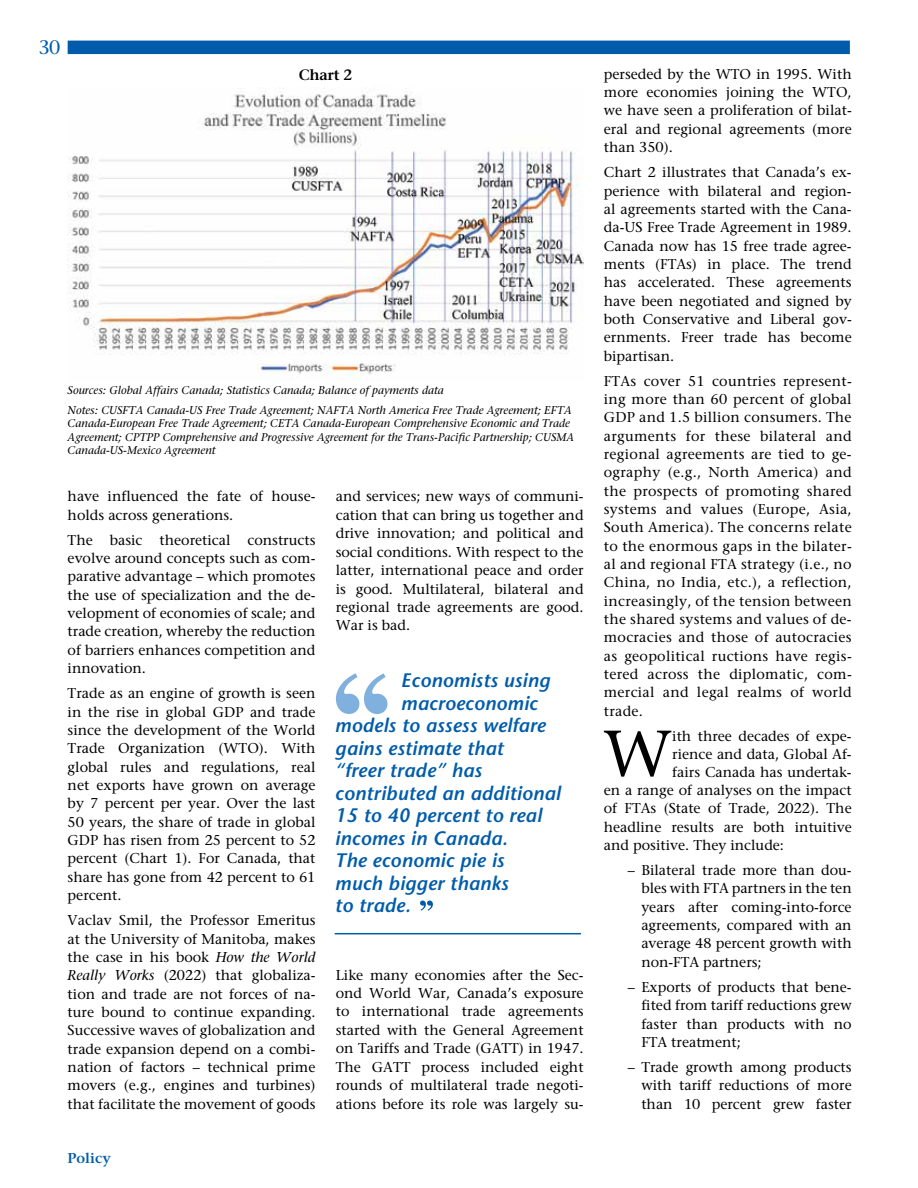
<style>
.page{position:relative;width:918px;height:1188px;background:#fff}
.page>*{position:absolute;margin:0;border:0;box-sizing:border-box;transform-origin:0 0}
.t1{font:65.7px "Stone Serif";color:#000}
.t2{font:italic 600 19.5px "Stone Sans";letter-spacing:.01em;color:#005cab}
.t3{font:19.5px "Stone Serif";color:#005cab}
.t4{font:600 15px "Stone Serif";letter-spacing:-.02em;color:#000}
.t5{font:14.25px/18.3px "Stone Serif";color:#000;text-align:justify}
.t6{font:600 14.25px "Stone Serif";color:#005cab}
.t7{font:italic 11.25px/13.5px "Stone Serif";color:#000}
.s1{font-style:italic}
</style>
<div class="page">
<div style="left:68px;top:41px;width:782px;height:13px;background:#005cab"></div>
<img style="left:68px;top:88px;width:516px;height:291px">
<svg style="left:420px;top:901px;width:13px;height:10px"></svg>
<svg style="left:336px;top:673px;width:51px;height:41px"></svg>
<hr style="left:335px;top:933px;width:246px;height:1px;background:#005cab">
<h2 class="t3" style="left:39px;top:36px;width:23px">30</h2>
<p class="t4" style="left:299px;top:66px;width:55px">Chart 2</p>
<p class="t7" style="left:68px;top:380px;width:506px;line-height:20.2px">Sources: Global Affairs Canada; Statistics Canada; Balance of payments data<br>Notes: CUSFTA Canada-US Free Trade Agreement; NAFTA North America Free Trade Agreement; EFTA</p>
<p class="t7" style="left:68px;top:417px;width:508px">Canada-European Free Trade Agreement; CETA Canada-European Comprehensive Economic and Trade<br>Agreement; CPTPP Comprehensive and Progressive Agreement for the Trans-Pacific Partnership; CUSMA<br>Canada-US-Mexico Agreement</p>
<p class="t5" style="left:68px;top:487px;width:249px">have influenced the fate of house&shy;holds across generations.</p>
<p class="t5" style="left:68px;top:531px;width:249px">The basic theoretical constructs evolve around concepts such as com&shy;parative advantage – which promotes the use of specialization and the de&shy;velopment of economies of scale; and trade creation, whereby the reduction of barriers enhances competition and innovation.</p>
<p class="t5" style="left:68px;top:684px;width:249px">Trade as an engine of growth is seen in the rise in global GDP and trade since the development of the World Trade Organization (WTO). With global rules and regulations, real net exports have grown on average by 7 percent per year. Over the last 50 years, the share of trade in global GDP has risen from 25 percent to 52 percent (Chart 1). For Canada, that share has gone from 42 percent to 61 percent.</p>
<p class="t5" style="left:68px;top:911px;width:249px">Vaclav Smil, the Professor Emeritus at the University of Manitoba, makes the case in his book <span class="s1">How the World Really Works</span> (2022) that globaliza&shy;tion and trade are not forces of na&shy;ture bound to continue expanding.<br>Successive waves of globalization and trade expansion depend on a combi&shy;nation of factors – technical prime movers (e.g., engines and turbines) that facilitate the movement of goods</p>
<p class="t6" style="left:68px;top:1149px;width:45px">Policy</p>
<p class="t5" style="left:336px;top:487px;width:249px">and services; new ways of communi&shy;cation that can bring us together and drive innovation; and political and social conditions. With respect to the latter, international peace and order is good. Multilateral, bilateral and regional trade agreements are good.<br>War is bad.</p>
<h2 class="t2" style="left:401px;top:669px;width:151px">Economists using</h2>
<h2 class="t2" style="left:401px;top:691px;width:138px">macroeconomic</h2>
<h2 class="t2" style="left:335px;top:714px;width:212px">models to assess welfare</h2>
<h2 class="t2" style="left:335px;top:736px;width:170px">gains estimate that</h2>
<h2 class="t2" style="left:335px;top:759px;width:148px">“freer trade” has</h2>
<h2 class="t2" style="left:335px;top:781px;width:227px">contributed an additional</h2>
<h2 class="t2" style="left:335px;top:804px;width:208px">15 to 40 percent to real</h2>
<h2 class="t2" style="left:335px;top:826px;width:174px">incomes in Canada.</h2>
<h2 class="t2" style="left:335px;top:849px;width:171px">The economic pie is</h2>
<h2 class="t2" style="left:335px;top:871px;width:175px">much bigger thanks</h2>
<h2 class="t2" style="left:335px;top:894px;width:77px">to trade.</h2>
<p class="t5" style="left:336px;top:965px;width:249px">Like many economies after the Sec&shy;ond World War, Canada’s exposure to international trade agreements started with the General Agreement on Tariffs and Trade (GATT) in 1947.<br>The GATT process included eight rounds of multilateral trade negoti&shy;ations before its role was largely su-</p>
<p class="t5" style="left:604px;top:65px;width:249px">perseded by the WTO in 1995. With more economies joining the WTO, we have seen a proliferation of bilat&shy;eral and regional agreements (more than 350).</p>
<p class="t5" style="left:604px;top:163px;width:249px">Chart 2 illustrates that Canada’s ex&shy;perience with bilateral and region&shy;al agreements started with the Cana&shy;da-US Free Trade Agreement in 1989.<br>Canada now has 15 free trade agree&shy;ments (FTAs) in place. The trend has accelerated. These agreements have been negotiated and signed by both Conservative and Liberal gov&shy;ernments. Freer trade has become bipartisan.</p>
<p class="t5" style="left:604px;top:372px;width:249px">FTAs cover 51 countries represent&shy;ing more than 60 percent of global GDP and 1.5 billion consumers. The arguments for these bilateral and regional agreements are tied to ge&shy;ography (e.g., North America) and the prospects of promoting shared systems and values (Europe, Asia, South America). The concerns relate to the enormous gaps in the bilater&shy;al and regional FTA strategy (i.e., no China, no India, etc.), a reflection, increasingly, of the tension between the shared systems and values of de&shy;mocracies and those of autocracies as geopolitical ructions have regis&shy;tered across the diplomatic, com&shy;mercial and legal realms of world trade.</p>
<h1 class="t1" style="left:603px;top:715px;width:71px">W</h1>
<p class="t5" style="left:672px;top:727px;width:181px">ith three decades of expe-</p>
<p class="t5" style="left:672px;top:745px;width:181px">rience and data, Global Af-</p>
<p class="t5" style="left:672px;top:763px;width:181px">fairs Canada has undertak-</p>
<p class="t5" style="left:604px;top:781px;width:249px">en a range of analyses on the impact</p>
<p class="t5" style="left:604px;top:799px;width:249px">of FTAs (State of Trade, 2022). The</p>
<p class="t5" style="left:604px;top:818px;width:249px">headline results are both intuitive</p>
<p class="t5" style="left:604px;top:836px;width:182px">and positive. They include:</p>
<p class="t5" style="left:641px;top:861px;width:212px;text-indent:-13px">– Bilateral trade more than dou&shy;bles with FTA partners in the ten years after coming-into-force agreements, compared with an average 48 percent growth with non-FTA partners;</p>
<p class="t5" style="left:641px;top:978px;width:212px;text-indent:-13px">– Exports of products that bene&shy;fited from tariff reductions grew faster than products with no FTA treatment;</p>
<p class="t5" style="left:641px;top:1058px;width:212px;text-indent:-13px">– Trade growth among products with tariff reductions of more than 10 percent grew faster</p>
</div>
